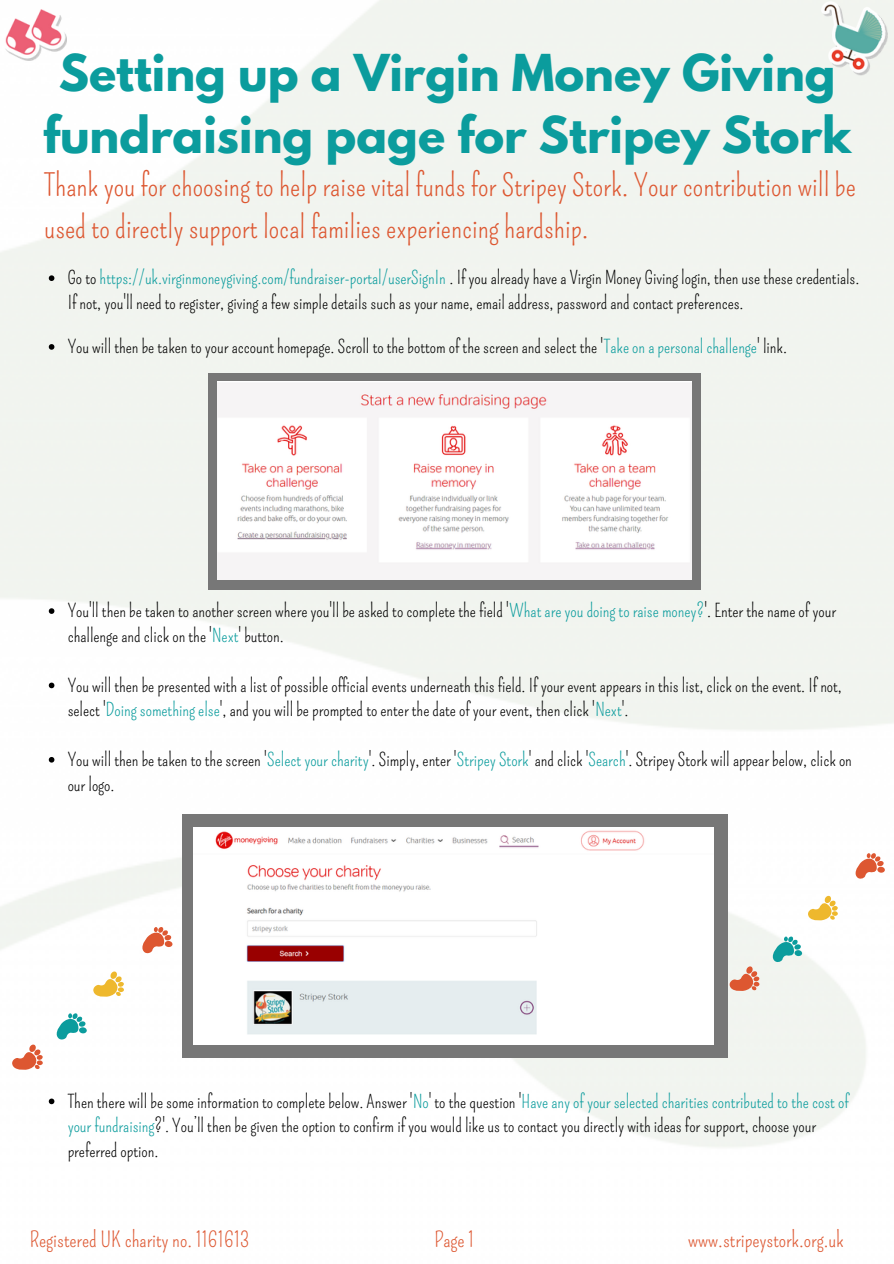
<style>
.page{position:relative;width:894px;height:1264px;background:#fff}
.page>*{position:absolute;margin:0;border:0;box-sizing:border-box;transform-origin:0 0}
.t1{font:700 45px/62.8px "League Spartan";color:#0b9c9d;text-align:center}
.t2{font:30px/41.7px "Pompiere";color:#dd5731}
.t3{font:21px "Pompiere";color:#dd5731}
.t4{font:18px/24.8px "Pompiere";color:#000}
.s1{color:#0b9c9d}
</style>
<div class="page">
<img style="left:0;top:0;width:893px;height:1147px">
<svg style="left:50px;top:1012px;width:37px;height:32px"></svg>
<svg style="left:8px;top:1043px;width:35px;height:33px"></svg>
<svg style="left:89px;top:970px;width:36px;height:33px"></svg>
<svg style="left:136px;top:925px;width:36px;height:33px"></svg>
<svg style="left:766px;top:935px;width:36px;height:31px"></svg>
<svg style="left:727px;top:965px;width:33px;height:32px"></svg>
<svg style="left:804px;top:894px;width:34px;height:32px"></svg>
<svg style="left:848px;top:851px;width:36px;height:32px"></svg>
<img style="left:821px;top:1px;width:65px;height:74px">
<img style="left:2px;top:0;width:64px;height:70px">
<svg style="left:49px;top:608px;width:5px;height:6px"></svg>
<svg style="left:49px;top:682px;width:5px;height:6px"></svg>
<svg style="left:49px;top:757px;width:5px;height:5px"></svg>
<div style="left:208px;top:373px;width:492px;height:217px;background:#777"></div>
<img style="left:218px;top:382px;width:473px;height:197px">
<div style="left:182px;top:814px;width:545px;height:243px;background:#777"></div>
<img style="left:193px;top:827px;width:520px;height:217px">
<svg style="left:49px;top:275px;width:5px;height:6px"></svg>
<svg style="left:49px;top:344px;width:5px;height:6px"></svg>
<svg style="left:49px;top:1098px;width:5px;height:6px"></svg>
<h1 class="t1" style="left:43px;top:47px;width:809px">Setting up a Virgin Money Giving fundraising page for Stripey Stork</h1>
<h2 class="t2" style="left:44px;top:165px;width:812px">Thank you for choosing to help raise vital funds for Stripey Stork. Your contribution will be used to directly support local families experiencing hardship.</h2>
<p class="t4" style="left:68px;top:266px;width:793px">Go to <span class="s1">https://uk.virginmoneygiving.com/fundraiser-portal/userSignIn</span> . If you already have a Virgin Money Giving login, then use these credentials.<br>If not, you'll need to register, giving a few simple details such as your name, email address, password and contact preferences.</p>
<p class="t4" style="left:68px;top:335px;width:720px">You will then be taken to your account homepage. Scroll to the bottom of the screen and select the '<span class="s1">Take on a personal challenge</span>' link.</p>
<p class="t4" style="left:68px;top:599px;width:769px">You'll then be taken to another screen where you'll be asked to complete the field '<span class="s1">What are you doing to raise money?</span>'. Enter the name of your challenge and click on the '<span class="s1">Next</span>' button.</p>
<p class="t4" style="left:68px;top:673px;width:775px">You will then be presented with a list of possible official events underneath this field. If your event appears in this list, click on the event. If not, select '<span class="s1">Doing something else</span>', and you will be prompted to enter the date of your event, then click '<span class="s1">Next</span>'.</p>
<p class="t4" style="left:68px;top:747px;width:785px">You will then be taken to the screen '<span class="s1">Select your charity</span>'. Simply, enter '<span class="s1">Stripey Stork</span>' and click '<span class="s1">Search</span>'. Stripey Stork will appear below, click on our logo.</p>
<p class="t4" style="left:68px;top:1089px;width:782px">Then there will be some information to complete below. Answer '<span class="s1">No</span>' to the question '<span class="s1">Have any of your selected charities contributed to the cost of your fundraising</span>?'. You’ll then be given the option to confirm if you would like us to contact you directly with ideas for support, choose your preferred option.</p>
<p class="t3" style="left:30px;top:1227px;width:221px">Registered UK charity no. 1161613</p>
<p class="t3" style="left:688px;top:1227px;width:157px">www.stripeystork.org.uk</p>
<p class="t3" style="left:434px;top:1227px;width:41px">Page 1</p>
</div>
